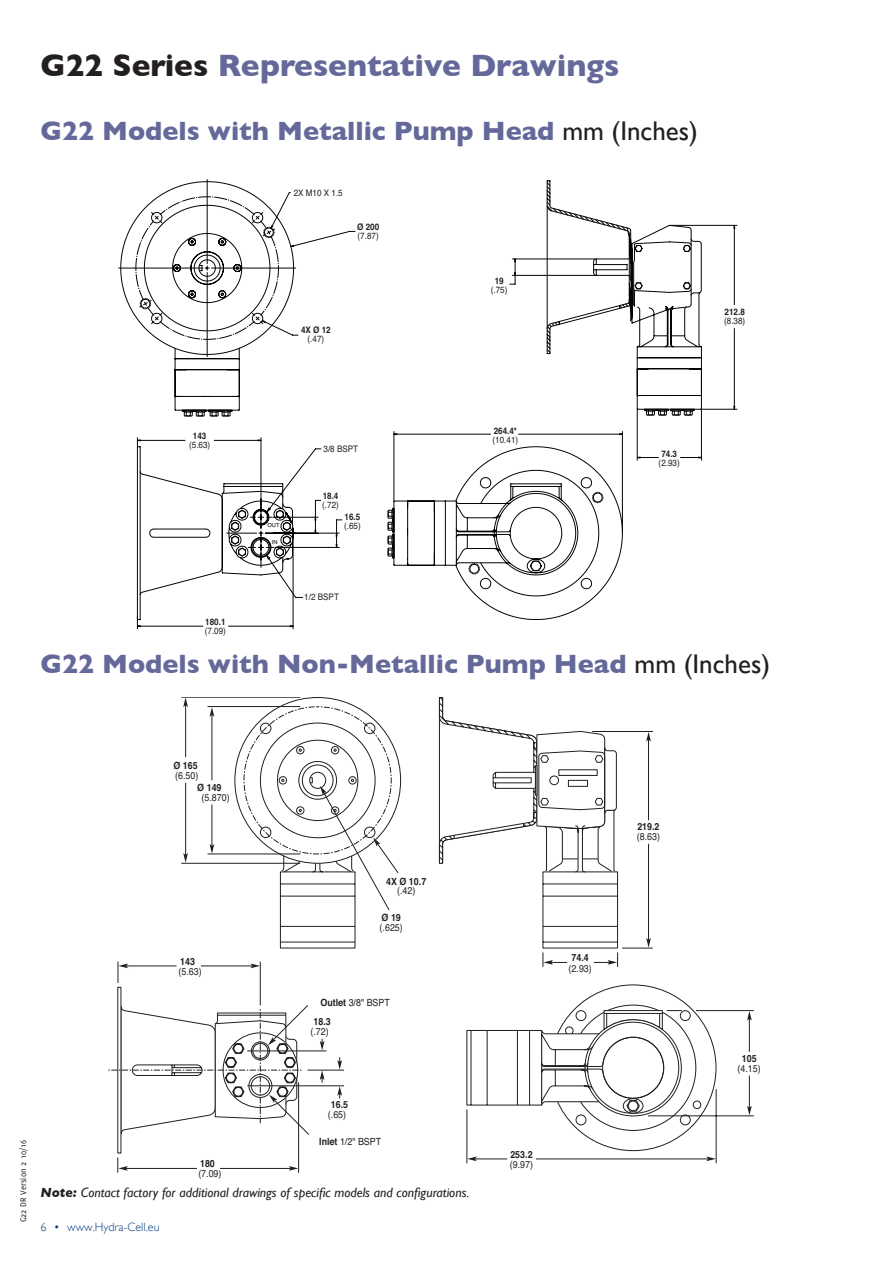
<style>
.page{position:relative;width:893px;height:1263px;background:#fff}
.page>*{position:absolute;margin:0;border:0;box-sizing:border-box;transform-origin:0 0}
.t1{font:700 31.5px "Gill Sans";color:#64699a}
.t2{font:700 27px "Gill Sans";color:#64699a}
.t3{font:italic 13.5px "Gill Sans";color:#231f20}
.t4{font:300 12px "Gill Sans";color:#013d7d}
.t5{font:9.9px/9.9px "Helvetica";color:#231f20;scale:.9 1}
.t6{font:700 9.9px/9.9px "Helvetica";color:#231f20;text-align:center;scale:.9 1}
.t7{font:9px/9px "Helvetica";color:#231f20;scale:.9 1}
.t8{font:9px "Delicious";color:#231f20}
.t9{font:700 9px/9px "Helvetica";color:#231f20;text-align:center;scale:.9 1}
.t10{font:5.55px "Helvetica";color:#040503}
.s1{color:#231f20}
.s2{font-weight:400;color:#231f20}
.s3{font-weight:700}
.s4{font-weight:400}
</style>
<div class="page">
<svg style="left:117px;top:987px;width:4px;height:166px"></svg>
<hr style="left:260px;top:961px;width:1px;height:44px;background:#231f20">
<hr style="left:122px;top:966px;width:55px;height:1px;background:#231f20">
<hr style="left:201px;top:966px;width:55px;height:1px;background:#231f20">
<hr style="left:247px;top:1051px;width:79px;height:1px;background:#231f20">
<hr style="left:247px;top:1085px;width:97px;height:1px;background:#231f20">
<hr style="left:308px;top:1070px;width:36px;height:1px;background:#231f20">
<hr style="left:716px;top:1089px;width:1px;height:74px;background:#231f20">
<hr style="left:467px;top:1109px;width:1px;height:54px;background:#231f20">
<hr style="left:648px;top:1115px;width:106px;height:1px;background:#231f20">
<hr style="left:696px;top:1010px;width:58px;height:1px;background:#231f20">
<hr style="left:749px;top:1075px;width:1px;height:36px;background:#231f20">
<hr style="left:749px;top:1015px;width:1px;height:37px;background:#231f20">
<hr style="left:298px;top:1082px;width:1px;height:91px;background:#231f20">
<hr style="left:122px;top:1168px;width:75px;height:1px;background:#231f20">
<hr style="left:220px;top:1168px;width:74px;height:1px;background:#231f20">
<hr style="left:592px;top:731px;width:61px;height:1px;background:#231f20">
<hr style="left:622px;top:948px;width:31px;height:1px;background:#231f20">
<svg style="left:289px;top:1166px;width:9px;height:5px"></svg>
<svg style="left:118px;top:1157px;width:10px;height:16px"></svg>
<svg style="left:118px;top:961px;width:10px;height:22px"></svg>
<svg style="left:466px;top:984px;width:251px;height:177px"></svg>
<hr style="left:648px;top:736px;width:1px;height:84px;background:#231f20">
<hr style="left:648px;top:844px;width:1px;height:100px;background:#231f20">
<svg style="left:646px;top:938px;width:5px;height:10px"></svg>
<svg style="left:646px;top:732px;width:5px;height:9px"></svg>
<svg style="left:320px;top:1039px;width:4px;height:11px"></svg>
<svg style="left:320px;top:1070px;width:4px;height:13px"></svg>
<svg style="left:337px;top:1086px;width:5px;height:12px"></svg>
<svg style="left:337px;top:1057px;width:5px;height:13px"></svg>
<svg style="left:747px;top:1106px;width:5px;height:9px"></svg>
<svg style="left:747px;top:1011px;width:5px;height:9px"></svg>
<svg style="left:108px;top:1005px;width:201px;height:130px"></svg>
<hr style="left:208px;top:706px;width:92px;height:1px;background:#231f20">
<hr style="left:208px;top:854px;width:92px;height:1px;background:#231f20">
<hr style="left:181px;top:697px;width:119px;height:1px;background:#231f20">
<hr style="left:181px;top:863px;width:119px;height:1px;background:#231f20">
<hr style="left:212px;top:711px;width:1px;height:69px;background:#231f20">
<hr style="left:212px;top:804px;width:1px;height:45px;background:#231f20">
<hr style="left:185px;top:702px;width:1px;height:55px;background:#231f20">
<hr style="left:185px;top:783px;width:1px;height:76px;background:#231f20">
<svg style="left:210px;top:844px;width:4px;height:10px"></svg>
<svg style="left:210px;top:707px;width:4px;height:10px"></svg>
<svg style="left:183px;top:853px;width:5px;height:10px"></svg>
<svg style="left:183px;top:697px;width:5px;height:10px"></svg>
<svg style="left:250px;top:697px;width:368px;height:271px"></svg>
<svg style="left:118px;top:179px;width:620px;height:450px"></svg>
<svg style="left:137px;top:225px;width:598px;height:402px"></svg>
<svg style="left:135px;top:196px;width:144px;height:144px"></svg>
<p class="t1" style="left:40px;top:47px;width:580px"><span class="s1">G22 Series</span> Representative Drawings</p>
<p class="t2" style="left:40px;top:115px;width:659px">G22 Models with Metallic Pump Head <span class="s2">mm (Inches)</span></p>
<p class="t7" style="left:294px;top:188px;width:56px">2X M10 X 1.5</p>
<p class="t7" style="left:357px;top:223px;width:26px"><span class="s3">Ø 200 </span>(7.87)</p>
<p class="t9" style="left:301px;top:326px;width:35px">4X Ø 12 <span class="s4">(.47)</span></p>
<p class="t7" style="left:491px;top:276px;width:20px;text-align:center"><span class="s3">19 </span>(.75)</p>
<p class="t7" style="left:724px;top:307px;width:25px"><span class="s3">212.8 </span>(8.38)</p>
<p class="t7" style="left:189px;top:432px;width:25px;text-align:center"><span class="s3">143 </span>(5.63)</p>
<p class="t7" style="left:205px;top:618px;width:25px"><span class="s3">180.1 </span>(7.09)</p>
<p class="t10" style="left:267px;top:520px;width:14px">OUT</p>
<p class="t10" style="left:272px;top:538px;width:7px">IN</p>
<p class="t7" style="left:324px;top:444px;width:40px">3/8 BSPT</p>
<p class="t7" style="left:322px;top:491px;width:20px"><span class="s3">18.4 </span>(.72)</p>
<p class="t7" style="left:344px;top:512px;width:20px"><span class="s3">16.5 </span>(.65)</p>
<p class="t7" style="left:304px;top:593px;width:40px">1/2 BSPT</p>
<p class="t7" style="left:493px;top:427px;width:30px"><span class="s3">264.4* </span>(10.41)</p>
<p class="t7" style="left:659px;top:450px;width:25px"><span class="s3">74.3 </span>(2.93)</p>
<p class="t2" style="left:40px;top:648px;width:731px">G22 Models with Non-Metallic Pump Head <span class="s2">mm (Inches)</span></p>
<p class="t5" style="left:173px;top:760px;width:29px"><span class="s3">Ø 165 </span>(6.50)</p>
<p class="t5" style="left:202px;top:783px;width:33px;text-indent:-4px"><span class="s3">Ø 149 </span>(5.870)</p>
<p class="t5" style="left:178px;top:956px;width:27px"><span class="s3">143 </span>(5.63)</p>
<p class="t6" style="left:386px;top:876px;width:46px">4X Ø 10.7 <span class="s4">(.42)</span></p>
<p class="t5" style="left:380px;top:913px;width:27px"><span class="s3">Ø 19 </span>(.625)</p>
<p class="t5" style="left:320px;top:998px;width:79px"><span class="s3">Outlet</span> 3/8" BSPT</p>
<p class="t5" style="left:310px;top:1017px;width:24px"><span class="s3">18.3 </span>(.72)</p>
<p class="t8" style="left:18px;top:1222px;width:84px;rotate:-90deg">G22 DR Version 2 10/16</p>
<p class="t5" style="left:328px;top:1100px;width:24px"><span class="s3">16.5 </span>(.65)</p>
<p class="t5" style="left:198px;top:1159px;width:27px"><span class="s3">180 </span>(7.09)</p>
<p class="t5" style="left:319px;top:1137px;width:70px"><span class="s3">Inlet</span> 1/2" BSPT</p>
<p class="t3" style="left:40px;top:1185px;width:431px"><span class="s3">Note:</span> Contact factory for additional drawings of specific models and configurations.</p>
<p class="t4" style="left:40px;top:1220px;width:121px">6 • www.Hydra-Cell.eu</p>
<p class="t5" style="left:569px;top:953px;width:27px;line-height:10.6px"><span class="s3">74.4 </span>(2.93)</p>
<p class="t5" style="left:510px;top:1149px;width:27px"><span class="s3">253.2 </span>(9.97)</p>
<p class="t5" style="left:637px;top:822px;width:27px"><span class="s3">219.2 </span>(8.63)</p>
<p class="t5" style="left:738px;top:1054px;width:27px;text-align:center"><span class="s3">105 </span>(4.15)</p>
</div>
